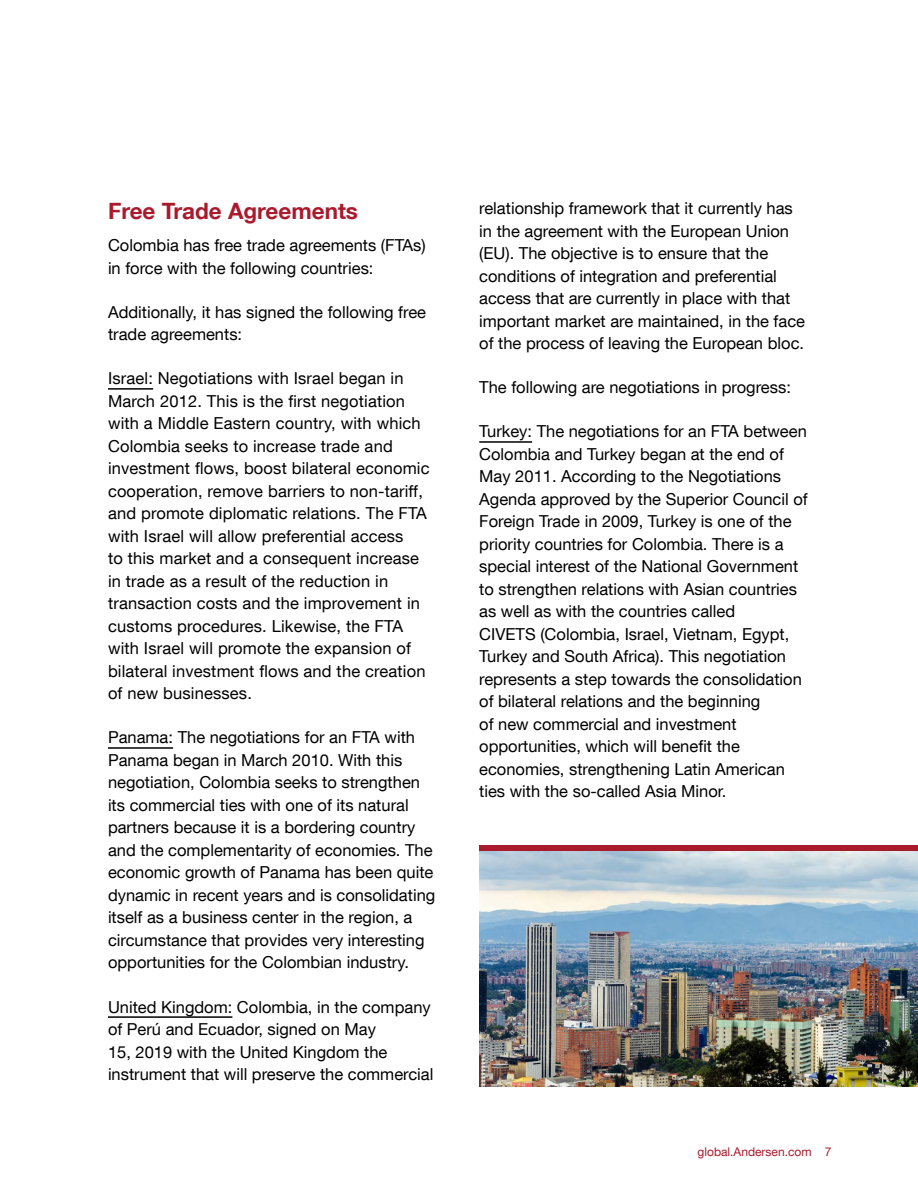
<style>
.page{position:relative;width:918px;height:1188px;background:#fff}
.page>*{position:absolute;margin:0;border:0;box-sizing:border-box;transform-origin:0 0}
.t1{font:700 22.5px "Helvetica Neue LT Com";color:#a91a2d}
.t2{font:16.5px/22.5px "Helvetica Neue LT Com";color:#000}
.t3{font:12px "Helvetica Neue LT Com";color:#a91a2d}
</style>
<div class="page">
<img style="left:479px;top:851px;width:439px;height:235px">
<div style="left:479px;top:845px;width:439px;height:6px;background:#a91a2d"></div>
<hr style="left:108px;top:388px;width:45px;height:2px;background:#000">
<hr style="left:108px;top:747px;width:65px;height:2px;background:#000">
<hr style="left:108px;top:1016px;width:124px;height:2px;background:#000">
<hr style="left:479px;top:441px;width:53px;height:2px;background:#000">
<h1 class="t1" style="left:108px;top:196px;width:252px">Free Trade Agreements</h1>
<p class="t2" style="left:108px;top:234px;width:319px">Colombia has free trade agreements (FTAs) in force with the following countries:</p>
<p class="t2" style="left:108px;top:300px;width:320px">Additionally, it has signed the following free trade agreements:</p>
<p class="t2" style="left:108px;top:367px;width:323px">Israel: Negotiations with Israel began in March 2012. This is the first negotiation with a Middle Eastern country, with which Colombia seeks to increase trade and investment flows, boost bilateral economic cooperation, remove barriers to non-tariff, and promote diplomatic relations. The FTA with Israel will allow preferential access<br>to this market and a consequent increase in trade as a result of the reduction in transaction costs and the improvement in customs procedures. Likewise, the FTA with Israel will promote the expansion of bilateral investment flows and the creation of new businesses.</p>
<p class="t2" style="left:108px;top:726px;width:329px">Panama: The negotiations for an FTA with Panama began in March 2010. With this negotiation, Colombia seeks to strengthen its commercial ties with one of its natural partners because it is a bordering country and the complementarity of economies. The economic growth of Panama has been quite dynamic in recent years and is consolidating itself as a business center in the region, a circumstance that provides very interesting opportunities for the Colombian industry.</p>
<p class="t2" style="left:108px;top:995px;width:327px">United Kingdom: Colombia, in the company of Perú and Ecuador, signed on May<br>15, 2019 with the United Kingdom the instrument that will preserve the commercial</p>
<p class="t2" style="left:479px;top:197px;width:327px">relationship framework that it currently has in the agreement with the European Union (EU). The objective is to ensure that the conditions of integration and preferential access that are currently in place with that important market are maintained, in the face of the process of leaving the European bloc.</p>
<p class="t2" style="left:479px;top:376px;width:313px">The following are negotiations in progress:</p>
<p class="t2" style="left:479px;top:420px;width:330px">Turkey: The negotiations for an FTA between Colombia and Turkey began at the end of May 2011. According to the Negotiations Agenda approved by the Superior Council of Foreign Trade in 2009, Turkey is one of the priority countries for Colombia. There is a special interest of the National Government to strengthen relations with Asian countries as well as with the countries called<br>CIVETS (Colombia, Israel, Vietnam, Egypt, Turkey and South Africa). This negotiation represents a step towards the consolidation of bilateral relations and the beginning<br>of new commercial and investment opportunities, which will benefit the economies, strengthening Latin American ties with the so-called Asia Minor.</p>
<p class="t3" style="left:698px;top:1144px;width:136px">global.Andersen.com 7</p>
</div>
